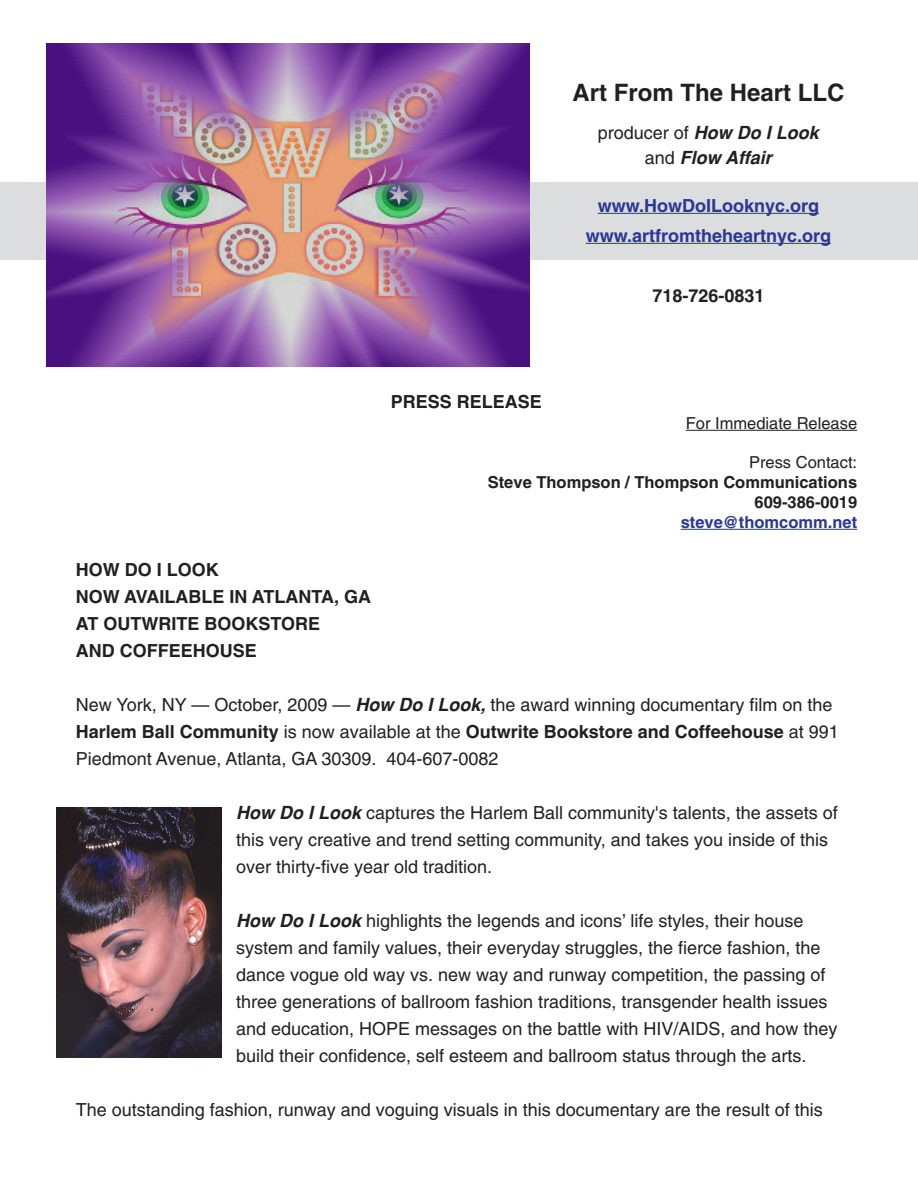
<style>
.page{position:relative;width:918px;height:1188px;background:#fff}
.page>*{position:absolute;margin:0;border:0;box-sizing:border-box;transform-origin:0 0}
.t1{font:700 24px "Helvetica";color:#231f20}
.t2{font:18px/27px "Helvetica";color:#231f20}
.t3{font:700 18px/27px "Helvetica";color:#231f20}
.t4{font:700 18px/30px "Helvetica";color:#293795;text-align:center}
.t5{font:italic 700 18px/25.5px "Helvetica";color:#231f20;text-align:center}
.t6{font:700 16.5px/19.8px "Helvetica";color:#231f20;text-align:right}
.t7{font:16.5px "Helvetica";color:#231f20}
.t8{font:700 16.5px "Helvetica";color:#293795}
.s1{font-weight:400;font-style:normal}
.s2{font-weight:700;font-style:italic}
.s3{font-weight:700}
</style>
<div class="page">
<div style="left:0;top:182px;width:918px;height:78px;background:#dcdddf"></div>
<img style="left:46px;top:44px;width:484px;height:323px">
<hr style="left:598px;top:213px;width:41px;height:1px;background:#293795">
<hr style="left:639px;top:213px;width:180px;height:1px;background:#293795">
<hr style="left:586px;top:243px;width:41px;height:1px;background:#293795">
<hr style="left:627px;top:243px;width:204px;height:1px;background:#293795">
<hr style="left:686px;top:430px;width:171px;height:1px;background:#231f20">
<hr style="left:681px;top:529px;width:176px;height:1px;background:#293795">
<img style="left:56px;top:807px;width:165px;height:251px">
<h1 class="t1" style="left:572px;top:84px;width:273px">Art From The Heart LLC</h1>
<p class="t5" style="left:598px;top:122px;width:223px"><span class="s1">producer of</span> How Do I Look <span class="s1">and</span> Flow Affair</p>
<p class="t4" style="left:586px;top:192px;width:247px">www.HowDoILooknyc.org www.artfromtheheartnyc.org</p>
<p class="t3" style="left:391px;top:390px;width:153px">PRESS RELEASE</p>
<p class="t3" style="left:652px;top:284px;width:114px">718-726-0831</p>
<p class="t3" style="left:76px;top:557px;width:297px">HOW DO I LOOK<br>NOW AVAILABLE IN ATLANTA, GA<br>AT OUTWRITE BOOKSTORE<br>AND COFFEEHOUSE</p>
<p class="t7" style="left:686px;top:417px;width:173px">For Immediate Release</p>
<p class="t7" style="left:749px;top:456px;width:110px">Press Contact:</p>
<p class="t6" style="left:488px;top:474px;width:371px">Steve Thompson / Thompson Communications<br>609-386-0019</p>
<p class="t8" style="left:681px;top:516px;width:178px">steve@thomcomm.net</p>
<p class="t2" style="left:76px;top:692px;width:765px">New York, NY — October, 2009 — <span class="s2">How Do I Look,</span> the award winning documentary film on the<br><span class="s3">Harlem Ball Community</span> is now available at the <span class="s3">Outwrite Bookstore and Coffeehouse</span> at 991<br>Piedmont Avenue, Atlanta, GA 30309. 404-607-0082</p>
<p class="t2" style="left:236px;top:800px;width:603px"><span class="s2">How Do I Look</span> captures the Harlem Ball community's talents, the assets of this very creative and trend setting community, and takes you inside of this over thirty-five year old tradition.</p>
<p class="t2" style="left:236px;top:908px;width:603px"><span class="s2">How Do I Look</span> highlights the legends and icons’ life styles, their house system and family values, their everyday struggles, the fierce fashion, the dance vogue old way vs. new way and runway competition, the passing of three generations of ballroom fashion traditions, transgender health issues and education, HOPE messages on the battle with HIV/AIDS, and how they build their confidence, self esteem and ballroom status through the arts.</p>
<p class="t2" style="left:76px;top:1097px;width:749px">The outstanding fashion, runway and voguing visuals in this documentary are the result of this</p>
</div>
